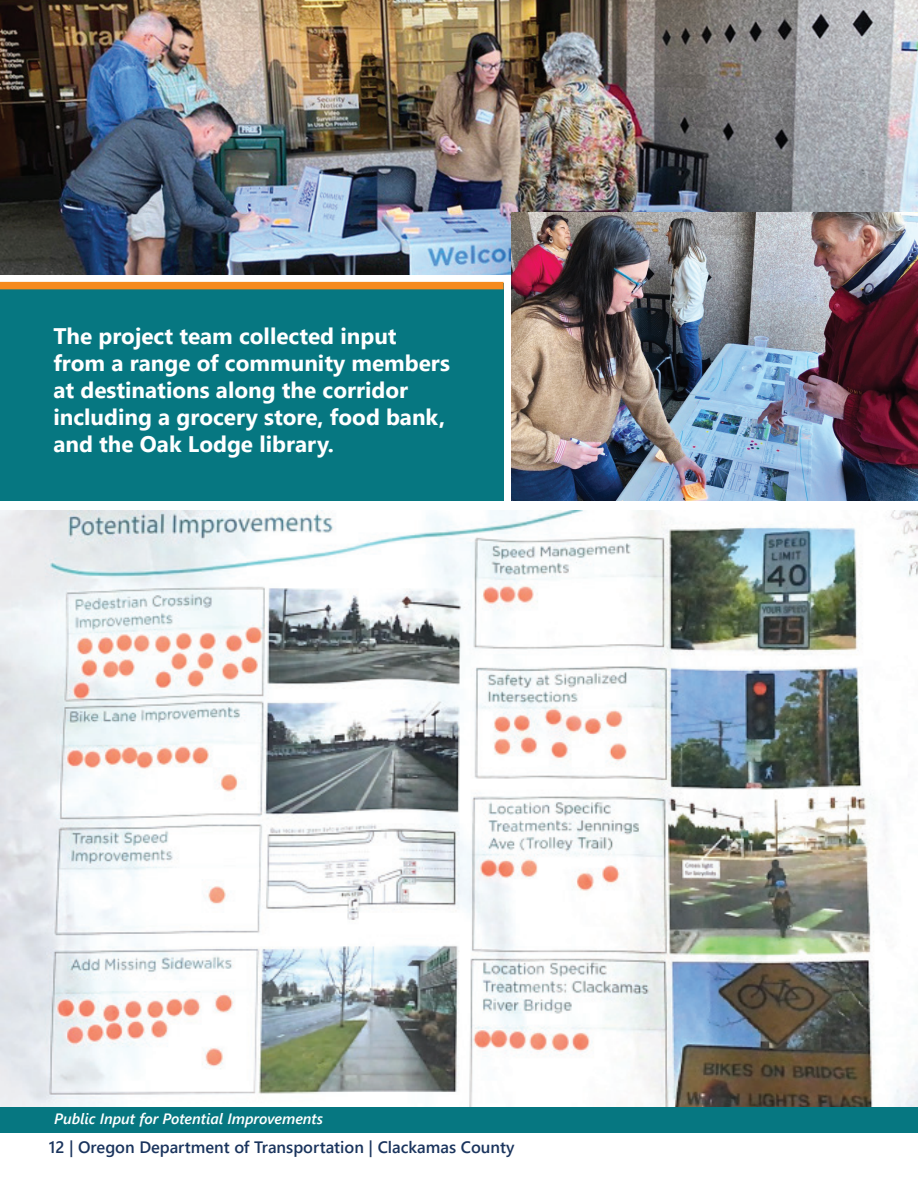
<style>
.page{position:relative;width:918px;height:1188px;background:#fff}
.page>*{position:absolute;margin:0;border:0;box-sizing:border-box;transform-origin:0 0}
.t1{font:700 22.5px/27px "Segoe UI";color:#fff}
.t2{font:600 16.5px "Segoe UI";color:#1a345d}
.t3{font:italic 600 15px "Segoe UI";color:#fff}
</style>
<div class="page">
<hr style="left:917px;top:747px;width:1px;height:441px;background:#f3f8f8">
<div style="left:0;top:283px;width:503px;height:218px;background:#067781"></div>
<div style="left:0;top:1104px;width:918px;height:28px;background:#067781"></div>
<img style="left:1px;top:510px;width:917px;height:597px">
<img style="left:0;top:0;width:918px;height:275px">
<img style="left:512px;top:212px;width:406px;height:289px">
<div style="left:0;top:282px;width:504px;height:7px;background:#f68b1f"></div>
<p class="t1" style="left:53px;top:321px;width:398px">The project team collected input from a range of community members at destinations along the corridor including a grocery store, food bank, and the Oak Lodge library.</p>
<p class="t3" style="left:54px;top:1104px;width:271px">Public Input for Potential Improvements</p>
<p class="t2" style="left:49px;top:1131px;width:467px">12 | Oregon Department of Transportation | Clackamas County</p>
</div>
